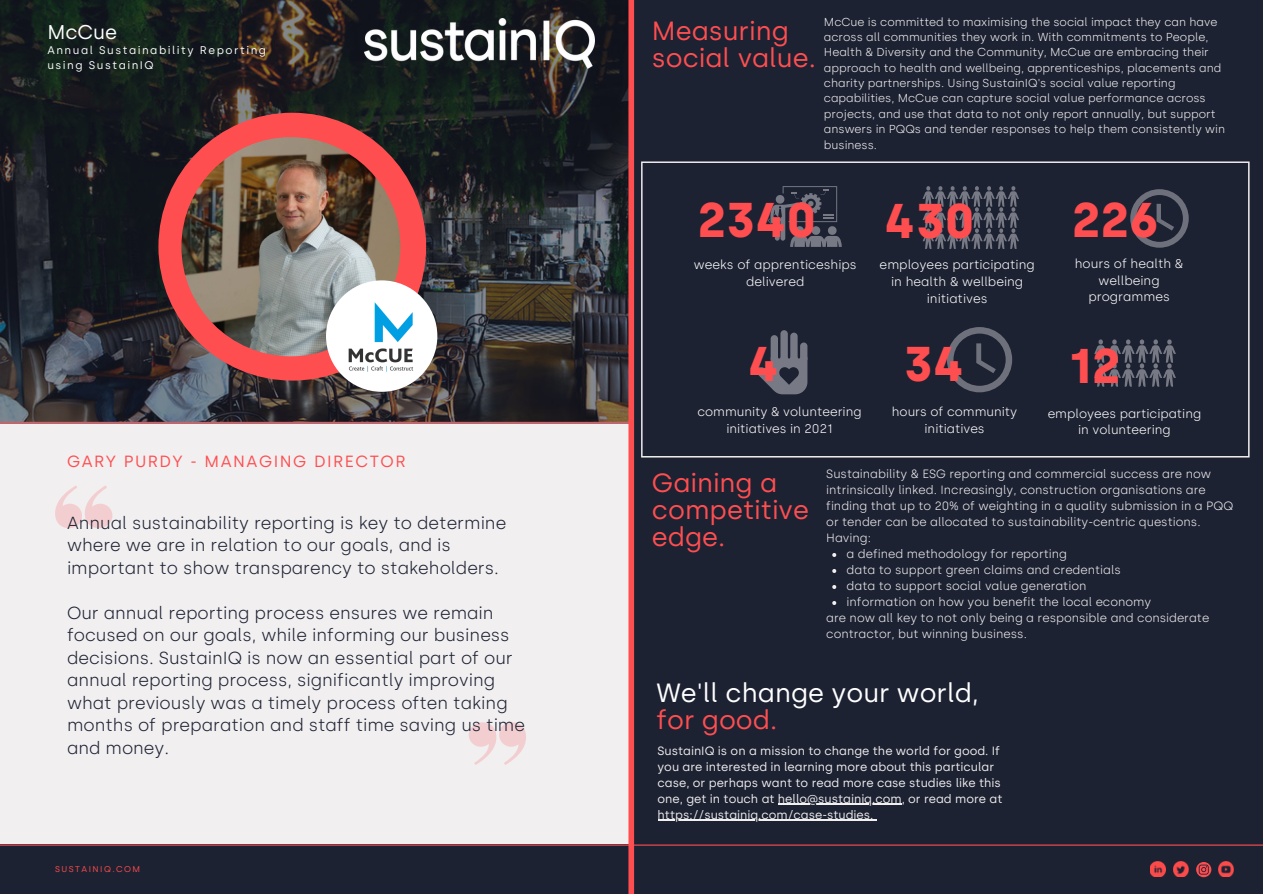
<style>
.page{position:relative;width:1263px;height:894px;background:#fff}
.page>*{position:absolute;margin:0;border:0;box-sizing:border-box;transform-origin:0 0}
.t1{font:700 48.6px "Silka";color:#ff4e50}
.t2{font:26.4px/27px "Silka";color:#ff4e50}
.t3{font:26.4px "Silka";color:#fff}
.t4{font:19.95px "Silka";color:#fff}
.t5{font:300 17.4px/22.5px "Silka";color:#1d2233}
.t6{font:16.2px "Silka";letter-spacing:.095em;color:#ff4e50}
.t7{font:300 12.6px/16.6px "Silka";color:#fff;text-align:center}
.t8{font:300 12.45px/16.6px "Silka";color:#fff;text-align:center}
.t9{font:300 12px/16px "Silka";color:#f1eff0}
.t10{font:12px/16px "Silka";color:#f1eff0}
.t11{font:300 11.55px/15.3px "Silka";color:#f1eff0}
.t12{font:11.1px/14.7px "Silka";letter-spacing:.14em;color:#fff}
.t13{font:8.4px "Silka";letter-spacing:.175em;color:#ff4c4a}
</style>
<div class="page">
<div style="left:0;top:0;width:1263px;height:893px;background:#f1eff0"></div>
<div style="left:634px;top:0;width:629px;height:893px;background:#1d2233"></div>
<svg style="left:0;top:0;width:628px;height:421px;background:#26292b"></svg>
<div style="left:0;top:844px;width:1263px;height:49px;background:#1d2233"></div>
<img style="left:1150px;top:861px;width:15px;height:15px">
<img style="left:1219px;top:861px;width:15px;height:15px">
<img style="left:1173px;top:861px;width:15px;height:15px">
<svg style="left:1196px;top:862px;width:15px;height:14px"></svg>
<svg style="left:641px;top:161px;width:608px;height:296px"></svg>
<div style="left:628px;top:0;width:6px;height:893px;background:#ff4e50"></div>
<hr style="left:0;top:844px;width:1263px;height:1px;background:#ff4e50">
<div style="left:158px;top:113px;width:268px;height:267px;background:#ff4e50;border-radius:50%"></div>
<img style="left:181px;top:137px;width:219px;height:219px;border-radius:50%">
<hr style="left:0;top:421px;width:632px;height:2px;background:#ff4e50">
<img style="left:364px;top:19px;width:231px;height:49px">
<div style="left:326px;top:280px;width:111px;height:111px;background:#fff;border-radius:50%"></div>
<img style="left:340px;top:302px;width:84px;height:74px">
<svg style="left:55px;top:485px;width:57px;height:43px"></svg>
<svg style="left:469px;top:722px;width:57px;height:42px"></svg>
<svg style="left:768px;top:186px;width:74px;height:61px"></svg>
<svg style="left:923px;top:186px;width:96px;height:63px"></svg>
<svg style="left:1094px;top:339px;width:82px;height:47px"></svg>
<svg style="left:753px;top:330px;width:54px;height:64px"></svg>
<svg style="left:947px;top:327px;width:65px;height:65px"></svg>
<svg style="left:1130px;top:189px;width:59px;height:59px"></svg>
<hr style="left:778px;top:803px;width:124px;height:1px;background:#f1eff0">
<hr style="left:657px;top:819px;width:216px;height:1px;background:#f1eff0">
<svg style="left:832px;top:553px;width:4px;height:4px"></svg>
<svg style="left:832px;top:569px;width:4px;height:4px"></svg>
<svg style="left:832px;top:585px;width:4px;height:3px"></svg>
<svg style="left:832px;top:601px;width:4px;height:3px"></svg>
<h3 class="t4" style="left:47px;top:20px;width:71px">McCue</h3>
<p class="t12" style="left:47px;top:43px;width:220px">Annual Sustainability Reporting using SustainIQ</p>
<h3 class="t6" style="left:67px;top:452px;width:340px">GARY PURDY - MANAGING DIRECTOR</h3>
<h3 class="t5" style="left:67px;top:511px;width:441px">Annual sustainability reporting is key to determine where we are in relation to our goals, and is important to show transparency to stakeholders.</h3>
<p class="t5" style="left:67px;top:601px;width:460px">Our annual reporting process ensures we remain focused on our goals, while informing our business decisions. SustainIQ is now an essential part of our annual reporting process, significantly improving what previously was a timely process often taking months of preparation and staff time saving us time and money.</p>
<p class="t13" style="left:55px;top:863px;width:87px">SUSTAINIQ.COM</p>
<h2 class="t2" style="left:652px;top:17px;width:165px">Measuring social value.</h2>
<p class="t11" style="left:824px;top:14px;width:403px">McCue is committed to maximising the social impact they can have across all communities they work in. With commitments to People, Health &amp; Diversity and the Community, McCue are embracing their approach to health and wellbeing, apprenticeships, placements and charity partnerships. Using SustainIQ's social value reporting capabilities, McCue can capture social value performance across projects, and use that data to not only report annually, but support answers in PQQs and tender responses to help them consistently win business.</p>
<h1 class="t1" style="left:697px;top:190px;width:120px">2340</h1>
<p class="t7" style="left:694px;top:256px;width:164px">weeks of apprenticeships delivered</p>
<p class="t7" style="left:880px;top:256px;width:157px">employees participating in health &amp; wellbeing initiatives</p>
<h1 class="t1" style="left:884px;top:192px;width:92px">430</h1>
<h1 class="t1" style="left:1072px;top:190px;width:89px">226</h1>
<p class="t7" style="left:1075px;top:255px;width:110px">hours of health &amp; wellbeing programmes</p>
<h1 class="t1" style="left:748px;top:334px;width:33px">4</h1>
<p class="t8" style="left:697px;top:403px;width:166px">community &amp; volunteering initiatives in 2021</p>
<h1 class="t1" style="left:904px;top:335px;width:62px">34</h1>
<p class="t8" style="left:892px;top:403px;width:127px">hours of community initiatives</p>
<p class="t8" style="left:1048px;top:405px;width:155px">employees participating in volunteering</p>
<h1 class="t1" style="left:1069px;top:336px;width:53px">12</h1>
<h2 class="t2" style="left:652px;top:469px;width:159px">Gaining a competitive edge.</h2>
<p class="t9" style="left:826px;top:465px;width:409px">Sustainability &amp; ESG reporting and commercial success are now intrinsically linked. Increasingly, construction organisations are finding that up to 20% of weighting in a quality submission in a PQQ or tender can be allocated to sustainability-centric questions.<br>Having:</p>
<p class="t9" style="left:847px;top:545px;width:306px">a defined methodology for reporting<br>data to support green claims and credentials data to support social value generation information on how you benefit the local economy</p>
<p class="t9" style="left:826px;top:609px;width:385px">are now all key to not only being a responsible and considerate contractor, but winning business.</p>
<h2 class="t3" style="left:656px;top:676px;width:324px">We'll change your world,</h2>
<h2 class="t2" style="left:656px;top:705px;width:122px">for good.</h2>
<p class="t10" style="left:657px;top:742px;width:346px">SustainIQ is on a mission to change the world for good. If you are interested in learning more about this particular case, or perhaps want to read more case studies like this one, get in touch at hello@sustainiq.com, or read more at https://sustainiq.com/case-studies.</p>
</div>
